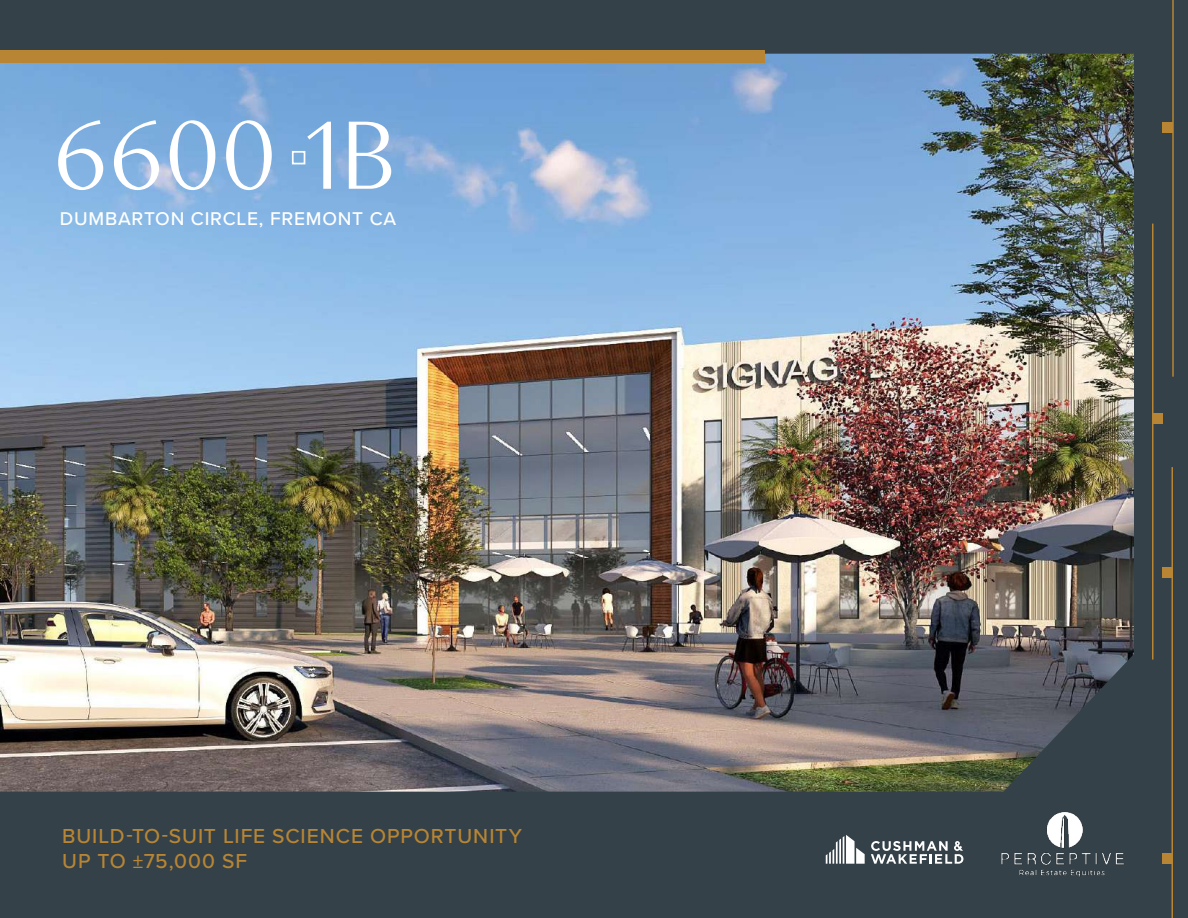
<style>
.page{position:relative;width:1188px;height:918px;background:#344148}
.page>*{position:absolute;margin:0;border:0;box-sizing:border-box;transform-origin:0 0}
.t1{font:300 95.85px "Contralto Small";letter-spacing:.025em;color:#fff}
.t2{font:500 21px/25.2px "Proxima Nova";letter-spacing:.045em;color:#b78534}
.t3{font:500 19.2px "Proxima Nova";letter-spacing:.04em;color:#fff}
</style>
<div class="page">
<img style="left:0;top:54px;width:1134px;height:738px">
<div style="left:0;top:50px;width:765px;height:12px;background:#b78534"></div>
<img style="left:1001px;top:812px;width:123px;height:65px">
<svg style="left:826px;top:835px;width:39px;height:29px"></svg>
<svg style="left:871px;top:841px;width:92px;height:23px"></svg>
<hr style="left:1172px;top:467px;width:1px;height:451px;background:#b78534">
<hr style="left:1152px;top:224px;width:2px;height:436px;background:#b78534">
<hr style="left:1172px;top:0;width:2px;height:377px;background:#b78534">
<div style="left:1163px;top:123px;width:10px;height:10px;background:#b78534"></div>
<div style="left:1163px;top:567px;width:10px;height:10px;background:#b78534"></div>
<div style="left:1163px;top:853px;width:10px;height:10px;background:#b78534"></div>
<div style="left:1153px;top:414px;width:10px;height:10px;background:#b78534"></div>
<div style="left:292px;top:151px;width:13px;height:13px;border:2px solid #fff"></div>
<h1 class="t1" style="left:54px;top:83px;width:342px">6600 1B</h1>
<p class="t3" style="left:60px;top:204px;width:338px">DUMBARTON CIRCLE, FREMONT CA</p>
<p class="t2" style="left:62px;top:823px;width:461px">BUILD-TO-SUIT LIFE SCIENCE OPPORTUNITY<br>UP TO ±75,000 SF</p>
</div>
